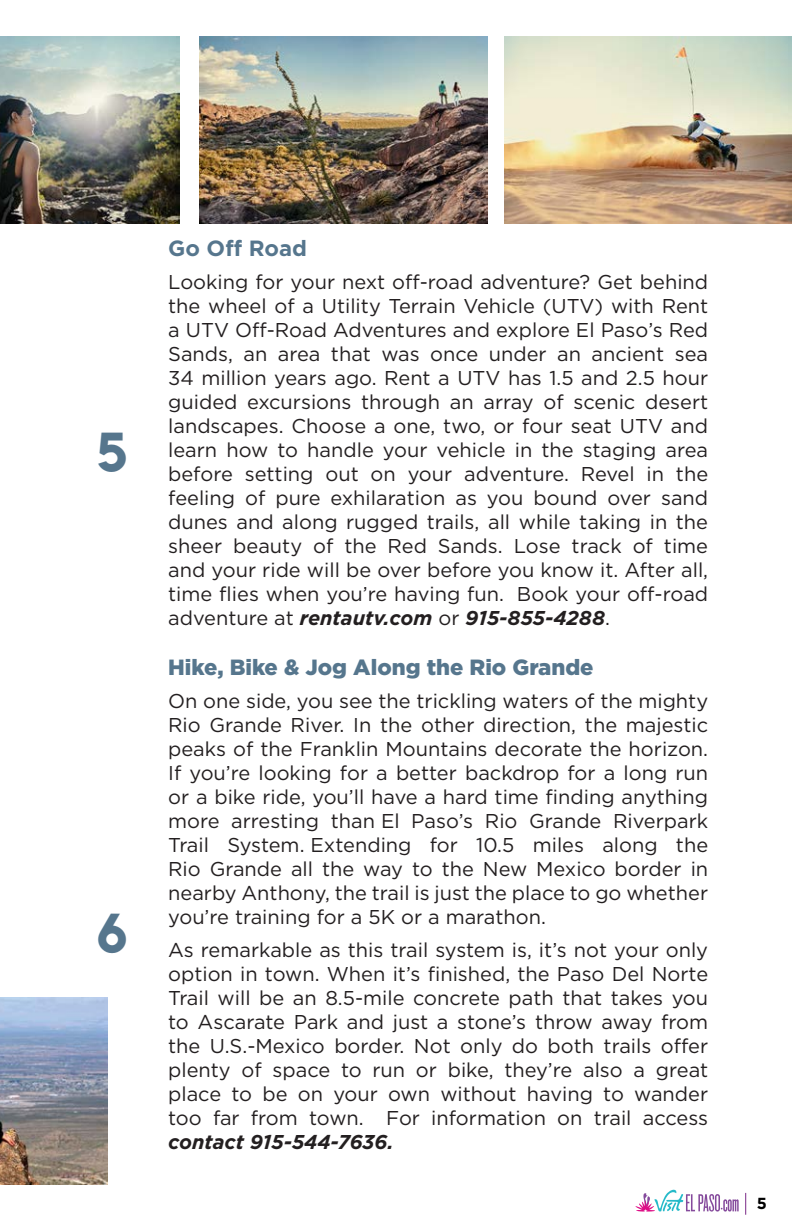
<style>
.page{position:relative;width:792px;height:1224px;background:#fff}
.page>*{position:absolute;margin:0;border:0;box-sizing:border-box;transform-origin:0 0}
.t1{font:50px "Lemon Milk";color:#56768d}
.t2{font:900 22px "Gotham HTF";color:#56768d}
.t3{font:700 22px "Gotham HTF";color:#56768d}
.Body{font:20px/24px "Gotham HTF";color:#231f20;text-align:justify}
.t4{font:700 16px "Gotham HTF";color:#000}
.s1{font-weight:700;font-style:italic}
</style>
<div class="page">
<svg style="left:745px;top:1193px;width:1px;height:22px"></svg>
<svg style="left:635px;top:1190px;width:104px;height:22px"></svg>
<img style="left:0;top:36px;width:180px;height:187px">
<img style="left:199px;top:36px;width:288px;height:187px">
<img style="left:504px;top:36px;width:288px;height:187px">
<img style="left:0;top:998px;width:108px;height:187px">
<p class="t1" style="left:97px;top:417px;width:31px">5</p>
<p class="t1" style="left:97px;top:898px;width:32px">6</p>
<p class="t3" style="left:168px;top:235px;width:140px">Go Off Road</p>
<p class="Body" style="left:168px;top:270px;width:542px">Looking for your next off-road adventure? Get behind the wheel of a Utility Terrain Vehicle (UTV) with Rent a UTV Off-Road Adventures and explore El Paso’s Red Sands, an area that was once under an ancient sea 34 million years ago. Rent a UTV has 1.5 and 2.5 hour guided excursions through an array of scenic desert landscapes. Choose a one, two, or four seat UTV and learn how to handle your vehicle in the staging area before setting out on your adventure. Revel in the feeling of pure exhilaration as you bound over sand dunes and along rugged trails, all while taking in the sheer beauty of the Red Sands. Lose track of time and your ride will be over before you know it. After all, time flies when you’re having fun. Book your off-road adventure at <span class="s1">rentautv.com</span> or <span class="s1">915-855-4288</span>.</p>
<p class="t2" style="left:168px;top:655px;width:427px">Hike, Bike &amp; Jog Along the Rio Grande</p>
<p class="Body" style="left:168px;top:689px;width:542px">On one side, you see the trickling waters of the mighty Rio Grande River. In the other direction, the majestic peaks of the Franklin Mountains decorate the horizon.<br>If you’re looking for a better backdrop for a long run or a bike ride, you’ll have a hard time finding anything more arresting than El Paso’s Rio Grande Riverpark Trail System. Extending for 10.5 miles along the Rio Grande all the way to the New Mexico border in nearby Anthony, the trail is just the place to go whether you’re training for a 5K or a marathon.</p>
<p class="Body" style="left:168px;top:938px;width:542px">As remarkable as this trail system is, it’s not your only option in town. When it’s finished, the Paso Del Norte Trail will be an 8.5-mile concrete path that takes you to Ascarate Park and just a stone’s throw away from the U.S.-Mexico border. Not only do both trails offer plenty of space to run or bike, they’re also a great place to be on your own without having to wander too far from town. For information on trail access <span class="s1">contact 915-544-7636.</span></p>
<p class="t4" style="left:757px;top:1194px;width:12px">5</p>
</div>
